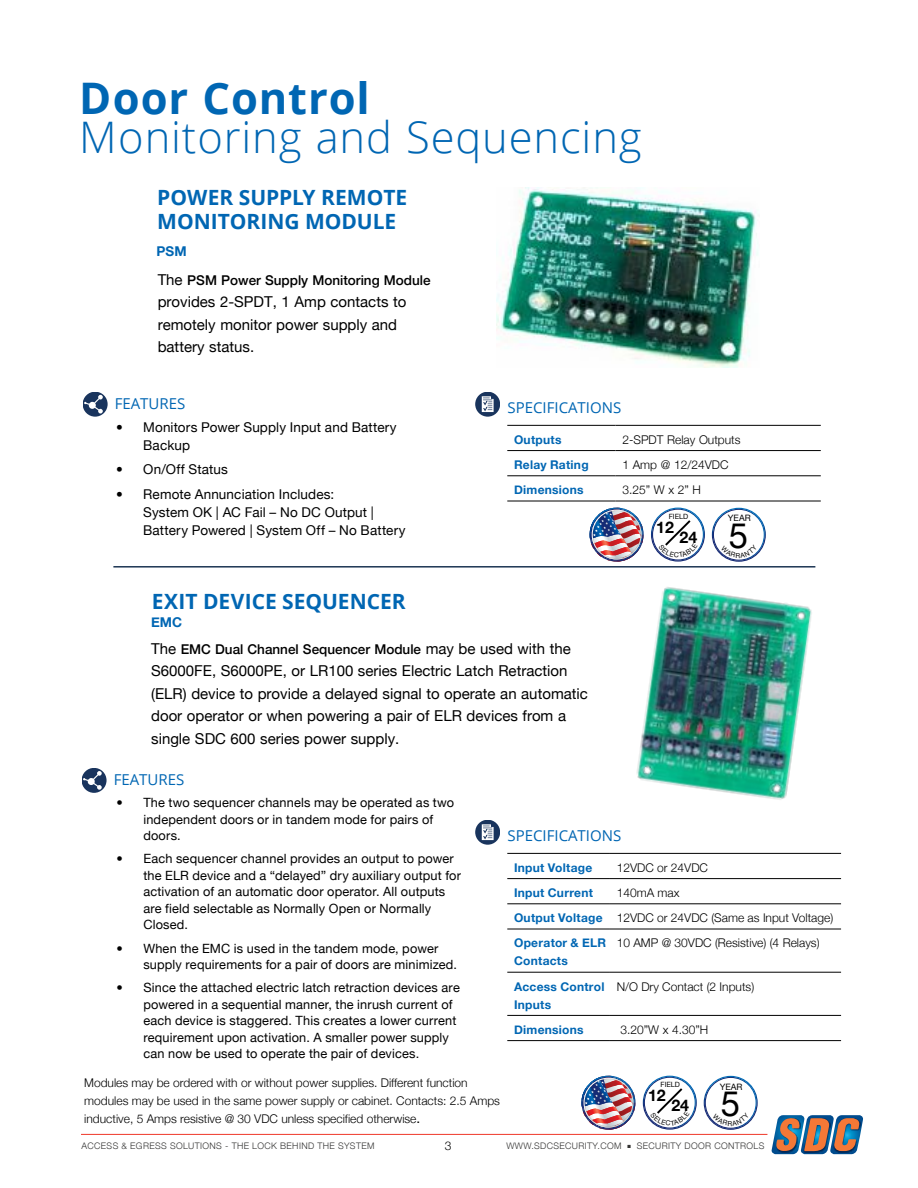
<style>
.page{position:relative;width:918px;height:1188px;background:#fff}
.page>*{position:absolute;margin:0;border:0;box-sizing:border-box;transform-origin:0 0}
.t1{font:300 43.5px "Open Sans";letter-spacing:.02em;color:#0066b3}
.t2{font:700 43.5px "Open Sans";letter-spacing:.02em;color:#0066b3}
.t3{font:34.65px "Helvetica Neue";color:#000}
.t4{font:700 21px/24px "Open Sans";color:#0066b3}
.t5{font:700 16.05px "Helvetica Neue";color:#000}
.t6{font:15px/22.5px "Helvetica Neue";color:#000}
.t7{font:15px "Open Sans";color:#0066b3}
.t8{font:13.5px/18px "Helvetica Neue";letter-spacing:.01em;color:#000}
.t9{font:500 13.5px "Helvetica Neue";color:#000}
.t10{font:700 13.5px "Helvetica Neue";color:#0066b3}
.t11{font:12.75px/16.5px "Helvetica Neue";letter-spacing:.015em;color:#000}
.t12{font:300 12px/25.2px "Helvetica Neue";color:#000}
.t13{font:700 12px/18px "Helvetica Neue";letter-spacing:.025em;color:#0066b3}
.t14{font:300 9px "Helvetica Neue";letter-spacing:.04em;color:#343433}
.t15{font:8.7px "Helvetica Neue";color:#000}
.t16{font:7.2px "Helvetica Neue";color:#000}
.s1{font-weight:400;font-size:15px}
.s2{font-weight:300}
.s3{font-weight:700;color:#0066b3}
.s4{font-weight:400;font-size:13.5px}
</style>
<div class="page">
<hr style="left:81px;top:1134px;width:686px;height:1px;background:#ef3829">
<svg style="left:771px;top:1115px;width:92px;height:39px;background:#857e80"></svg>
<img style="left:497px;top:187px;width:261px;height:180px">
<svg style="left:83px;top:392px;width:25px;height:25px"></svg>
<svg style="left:84px;top:395px;width:19px;height:19px"></svg>
<hr style="left:507px;top:425px;width:109px;height:1px;background:#000">
<hr style="left:616px;top:425px;width:205px;height:1px;background:#000">
<hr style="left:507px;top:450px;width:109px;height:1px;background:#000">
<hr style="left:616px;top:450px;width:205px;height:1px;background:#000">
<hr style="left:507px;top:476px;width:109px;height:1px;background:#000">
<hr style="left:616px;top:476px;width:205px;height:1px;background:#000">
<hr style="left:507px;top:501px;width:109px;height:1px;background:#000">
<hr style="left:616px;top:501px;width:205px;height:1px;background:#000">
<div style="left:475px;top:392px;width:25px;height:25px;background:#19345d;border-radius:12px"></div>
<svg style="left:482px;top:396px;width:12px;height:16px"></svg>
<svg style="left:82px;top:768px;width:25px;height:25px"></svg>
<svg style="left:83px;top:771px;width:19px;height:19px"></svg>
<img style="left:636px;top:587px;width:176px;height:213px">
<hr style="left:507px;top:853px;width:103px;height:1px;background:#000">
<hr style="left:610px;top:853px;width:231px;height:1px;background:#000">
<hr style="left:507px;top:878px;width:103px;height:1px;background:#000">
<hr style="left:610px;top:878px;width:231px;height:1px;background:#000">
<hr style="left:507px;top:904px;width:103px;height:1px;background:#000">
<hr style="left:610px;top:904px;width:231px;height:1px;background:#000">
<hr style="left:507px;top:929px;width:103px;height:1px;background:#000">
<hr style="left:610px;top:929px;width:231px;height:1px;background:#000">
<hr style="left:507px;top:972px;width:103px;height:1px;background:#000">
<hr style="left:610px;top:972px;width:231px;height:1px;background:#000">
<hr style="left:507px;top:1015px;width:103px;height:1px;background:#000">
<hr style="left:610px;top:1015px;width:231px;height:1px;background:#000">
<hr style="left:507px;top:1040px;width:103px;height:1px;background:#000">
<hr style="left:610px;top:1040px;width:231px;height:1px;background:#000">
<svg style="left:475px;top:820px;width:25px;height:25px"></svg>
<svg style="left:482px;top:824px;width:12px;height:16px"></svg>
<hr style="left:113px;top:566px;width:702px;height:2px;background:#1c3553">
<img style="left:581px;top:1076px;width:55px;height:54px">
<img style="left:590px;top:508px;width:54px;height:54px">
<svg style="left:704px;top:1075px;width:54px;height:55px"></svg>
<svg style="left:643px;top:1075px;width:54px;height:55px"></svg>
<svg style="left:712px;top:507px;width:54px;height:55px"></svg>
<svg style="left:651px;top:507px;width:54px;height:55px"></svg>
<h1 class="t2" style="left:80px;top:68px;width:291px">Door Control</h1>
<h1 class="t1" style="left:80px;top:107px;width:563px">Monitoring and Sequencing</h1>
<h3 class="t4" style="left:157px;top:185px;width:252px">POWER SUPPLY REMOTE<br>MONITORING MODULE</h3>
<p class="t10" style="left:157px;top:243px;width:32px">PSM</p>
<p class="t9" style="left:158px;top:271px;width:274px"><span class="s1">The</span> PSM Power Supply Monitoring Module</p>
<p class="t6" style="left:158px;top:290px;width:250px">provides 2-SPDT, 1 Amp contacts to remotely monitor power supply and battery status.</p>
<p class="t7" style="left:115px;top:393px;width:72px">FEATURES</p>
<p class="t8" style="left:143px;top:418px;width:255px;text-indent:-27px"><span class="s2">•</span> Monitors Power Supply Input and Battery<br>Backup</p>
<p class="t8" style="left:116px;top:460px;width:113px"><span class="s2">•</span> On/Off Status</p>
<p class="t8" style="left:143px;top:485px;width:264px;text-indent:-27px"><span class="s2">•</span> Remote Annunciation Includes:<br>System OK | AC Fail – No DC Output |<br>Battery Powered | System Off – No Battery</p>
<h3 class="t4" style="left:152px;top:588px;width:255px">EXIT DEVICE SEQUENCER</h3>
<p class="t10" style="left:151px;top:613px;width:32px">EMC</p>
<p class="t7" style="left:508px;top:397px;width:115px">SPECIFICATIONS</p>
<p class="t13" style="left:514px;top:430px;width:49px">Outputs</p>
<p class="t12" style="left:622px;top:427px;width:120px">2-SPDT Relay Outputs</p>
<p class="t13" style="left:514px;top:455px;width:76px">Relay Rating</p>
<p class="t12" style="left:622px;top:452px;width:108px">1 Amp @ 12/24VDC</p>
<p class="t13" style="left:514px;top:481px;width:71px">Dimensions</p>
<p class="t12" style="left:622px;top:477px;width:80px">3.25” W x 2” H</p>
<p class="t16" style="left:669px;top:512px;width:21px">FIELD</p>
<p class="t5" style="left:656px;top:518px;width:19px">12</p>
<p class="t5" style="left:680px;top:527px;width:19px">24</p>
<p class="t15" style="left:728px;top:513px;width:24px">YEAR</p>
<h2 class="t3" style="left:729px;top:515px;width:21px">5</h2>
<p class="t9" style="left:151px;top:640px;width:421px"><span class="s1">The</span> EMC Dual Channel Sequencer Module <span class="s1">may be used with the</span></p>
<p class="t6" style="left:151px;top:659px;width:438px">S6000FE, S6000PE, or LR100 series Electric Latch Retraction (ELR) device to provide a delayed signal to operate an automatic door operator or when powering a pair of ELR devices from a single SDC 600 series power supply.</p>
<p class="t7" style="left:114px;top:769px;width:72px">FEATURES</p>
<p class="t11" style="left:143px;top:794px;width:312px;text-indent:-27px"><span class="s2">•</span> The two sequencer channels may be operated as two independent doors or in tandem mode for pairs of doors.</p>
<p class="t11" style="left:143px;top:850px;width:319px;text-indent:-27px"><span class="s2">•</span> Each sequencer channel provides an output to power the ELR device and a “delayed” dry auxiliary output for activation of an automatic door operator. All outputs are field selectable as Normally Open or Normally Closed.</p>
<p class="t11" style="left:143px;top:940px;width:315px;text-indent:-27px"><span class="s2">•</span> When the EMC is used in the tandem mode, power supply requirements for a pair of doors are minimized.</p>
<p class="t11" style="left:143px;top:979px;width:318px;text-indent:-27px"><span class="s2">•</span> Since the attached electric latch retraction devices are powered in a sequential manner, the inrush current of each device is staggered. This creates a lower current requirement upon activation. A smaller power supply can now be used to operate the pair of devices.</p>
<p class="t7" style="left:508px;top:825px;width:115px">SPECIFICATIONS</p>
<p class="t13" style="left:514px;top:858px;width:80px">Input Voltage</p>
<p class="t12" style="left:617px;top:855px;width:93px">12VDC or 24VDC</p>
<p class="t13" style="left:514px;top:884px;width:81px">Input Current</p>
<p class="t12" style="left:514px;top:880px;width:321px;text-indent:103px">140mA max<br><span class="s3">Output Voltage</span> 12VDC or 24VDC (Same as Input Voltage)<br><span class="s3">Operator &amp; ELR</span></p>
<p class="t13" style="left:514px;top:952px;width:55px">Contacts</p>
<p class="t12" style="left:617px;top:930px;width:204px">10 AMP @ 30VDC (Resistive) (4 Relays)</p>
<p class="t13" style="left:514px;top:977px;width:92px">Access Control<br>Inputs</p>
<p class="t12" style="left:617px;top:973px;width:139px">N/O Dry Contact (2 Inputs)</p>
<p class="t13" style="left:514px;top:1020px;width:71px">Dimensions</p>
<p class="t12" style="left:620px;top:1017px;width:90px">3.20”W x 4.30”H</p>
<p class="t12" style="left:84px;top:1074px;width:417px;line-height:18px">Modules may be ordered with or without power supplies. Different function modules may be used in the same power supply or cabinet. Contacts: 2.5 Amps inductive, 5 Amps resistive @ 30 VDC unless specified otherwise<span class="s4">.</span></p>
<p class="t15" style="left:720px;top:1081px;width:24px">YEAR</p>
<p class="t16" style="left:661px;top:1081px;width:21px">FIELD</p>
<p class="t5" style="left:648px;top:1086px;width:19px">12</p>
<p class="t5" style="left:671px;top:1095px;width:19px">24</p>
<h2 class="t3" style="left:721px;top:1083px;width:21px">5</h2>
<p class="t14" style="left:82px;top:1141px;width:294px">ACCESS &amp; EGRESS SOLUTIONS - THE LOCK BEHIND THE SYSTEM</p>
<p class="t12" style="left:445px;top:1132px;width:8px">3</p>
<p class="t14" style="left:506px;top:1141px;width:260px">WWW.SDCSECURITY.COM ■ SECURITY DOOR CONTROLS</p>
</div>
